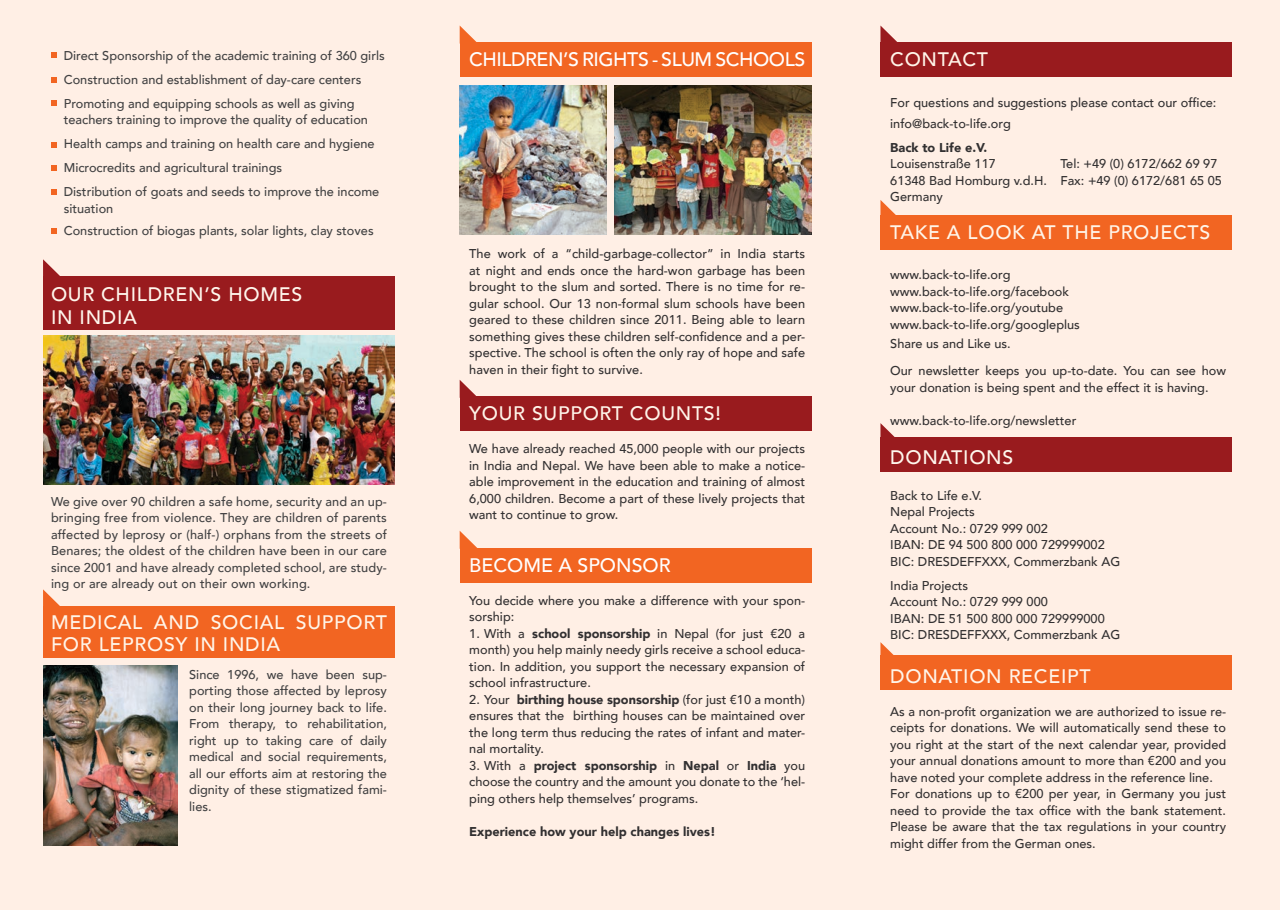
<style>
.page{position:relative;width:1280px;height:910px;background:#ffefe5}
.page>*{position:absolute;margin:0;border:0;box-sizing:border-box;transform-origin:0 0}
.t1{font:500 19.5px/22.5px "Avenir";letter-spacing:.035em;color:#fff5e9}
.t2{font:500 19.5px "Avenir";letter-spacing:.035em;color:#fff7ed}
.t3{font:500 19.5px "Avenir";letter-spacing:.035em;color:#fff5ea}
.t4{font:500 19.5px "Avenir";letter-spacing:-.025em;color:#fff}
.t5{font:500 19.5px "Avenir";color:#fff}
.t6{font:500 12.75px/16.5px "Avenir";color:#323031;text-align:justify}
.t7{font:500 12.75px/16.5px "Avenir";color:#414142;text-align:justify}
.t8{font:900 12.75px "Avenir";color:#323031}
.s1{font-weight:900}
</style>
<div class="page">
<img style="left:43px;top:335px;width:352px;height:150px">
<img style="left:43px;top:665px;width:134px;height:180px">
<svg style="left:43px;top:589px;width:17px;height:17px"></svg>
<div style="left:43px;top:606px;width:352px;height:52px;background:#f26522"></div>
<svg style="left:43px;top:259px;width:17px;height:17px"></svg>
<div style="left:43px;top:276px;width:352px;height:54px;background:#991b1e"></div>
<svg style="left:51px;top:228px;width:6px;height:6px"></svg>
<svg style="left:51px;top:165px;width:6px;height:6px"></svg>
<svg style="left:51px;top:189px;width:6px;height:6px"></svg>
<svg style="left:51px;top:142px;width:6px;height:6px"></svg>
<svg style="left:51px;top:100px;width:6px;height:6px"></svg>
<svg style="left:51px;top:77px;width:6px;height:6px"></svg>
<svg style="left:51px;top:52px;width:6px;height:6px"></svg>
<img style="left:460px;top:85px;width:147px;height:150px">
<img style="left:615px;top:85px;width:196px;height:150px">
<div style="left:880px;top:216px;width:352px;height:34px;background:#f26522"></div>
<svg style="left:880px;top:200px;width:19px;height:16px"></svg>
<div style="left:880px;top:656px;width:352px;height:34px;background:#f26522"></div>
<svg style="left:880px;top:642px;width:19px;height:14px"></svg>
<svg style="left:880px;top:26px;width:19px;height:17px"></svg>
<div style="left:880px;top:43px;width:352px;height:34px;background:#991b1e"></div>
<svg style="left:880px;top:423px;width:19px;height:15px"></svg>
<div style="left:880px;top:438px;width:352px;height:34px;background:#991b1e"></div>
<svg style="left:460px;top:380px;width:18px;height:17px"></svg>
<div style="left:460px;top:397px;width:351px;height:34px;background:#991b1e"></div>
<svg style="left:460px;top:26px;width:18px;height:17px"></svg>
<div style="left:460px;top:43px;width:351px;height:34px;background:#f26522"></div>
<svg style="left:460px;top:531px;width:17px;height:17px"></svg>
<div style="left:460px;top:548px;width:351px;height:35px;background:#f26522"></div>
<p class="t7" style="left:64px;top:47px;width:322px">Direct Sponsorship of the academic training of 360 girls</p>
<p class="t7" style="left:64px;top:71px;width:299px">Construction and establishment of day-care centers</p>
<p class="t7" style="left:64px;top:95px;width:292px">Promoting and equipping schools as well as giving</p>
<p class="t7" style="left:64px;top:111px;width:306px">teachers training to improve the quality of education</p>
<p class="t7" style="left:64px;top:135px;width:312px">Health camps and training on health care and hygiene</p>
<p class="t7" style="left:64px;top:159px;width:220px">Microcredits and agricultural trainings</p>
<p class="t7" style="left:64px;top:183px;width:317px">Distribution of goats and seeds to improve the income situation</p>
<p class="t7" style="left:64px;top:222px;width:311px">Construction of biogas plants, solar lights, clay stoves</p>
<p class="t2" style="left:51px;top:278px;width:253px">OUR CHILDREN’S HOMES</p>
<p class="t2" style="left:51px;top:300px;width:87px">IN INDIA</p>
<p class="t7" style="left:51px;top:492px;width:337px">We give over 90 children a safe home, security and an up&shy;bringing free from violence. They are children of parents affected by leprosy or (half-) orphans from the streets of Benares; the oldest of the children have been in our care since 2001 and have already completed school, are study&shy;ing or are already out on their own working.</p>
<p class="t1" style="left:51px;top:609px;width:337px">MEDICAL AND SOCIAL SUPPORT<br>FOR LEPROSY IN INDIA</p>
<p class="t7" style="left:189px;top:665px;width:199px">Since 1996, we have been sup&shy;porting those affected by leprosy on their long journey back to life.<br>From therapy, to rehabilitation, right up to taking care of daily medical and social requirements, all our efforts aim at restoring the dignity of these stigmatized fami&shy;lies.</p>
<p class="t4" style="left:469px;top:43px;width:337px">CHILDREN’S RIGHTS - SLUM SCHOOLS</p>
<p class="t6" style="left:469px;top:245px;width:337px">The work of a “child-garbage-collector” in India starts at night and ends once the hard-won garbage has been brought to the slum and sorted. There is no time for re&shy;gular school. Our 13 non-formal slum schools have been geared to these children since 2011. Being able to learn something gives these children self-confidence and a per&shy;spective. The school is often the only ray of hope and safe haven in their fight to survive.</p>
<p class="t3" style="left:469px;top:397px;width:253px">YOUR SUPPORT COUNTS!</p>
<p class="t6" style="left:469px;top:440px;width:337px">We have already reached 45,000 people with our projects in India and Nepal. We have been able to make a notice&shy;able improvement in the education and training of almost 6,000 children. Become a part of these lively projects that want to continue to grow.</p>
<p class="t5" style="left:469px;top:548px;width:203px">BECOME A SPONSOR</p>
<p class="t6" style="left:469px;top:591px;width:337px">You decide where you make a difference with your spon&shy;sorship:</p>
<p class="t6" style="left:469px;top:624px;width:337px">1. With a <span class="s1">school sponsorship</span> in Nepal (for just €20 a month) you help mainly needy girls receive a school educa&shy;tion. In addition, you support the necessary expansion of school infrastructure.</p>
<p class="t6" style="left:469px;top:690px;width:337px">2. Your <span class="s1">birthing house sponsorship</span> (for just €10 a month) ensures that the birthing houses can be maintained over the long term thus reducing the rates of infant and mater&shy;nal mortality.</p>
<p class="t6" style="left:469px;top:756px;width:337px">3. With a <span class="s1">project sponsorship</span> in <span class="s1">Nepal</span> or <span class="s1">India</span> you choose the country and the amount you donate to the ‘hel&shy;ping others help themselves’ programs.</p>
<p class="t8" style="left:469px;top:820px;width:248px">Experience how your help changes lives!</p>
<p class="t1" style="left:890px;top:47px;width:99px">CONTACT</p>
<p class="t6" style="left:890px;top:93px;width:328px">For questions and suggestions please contact our office:</p>
<p class="t6" style="left:890px;top:114px;width:122px">info@back-to-life.org</p>
<p class="t8" style="left:890px;top:136px;width:99px">Back to Life e.V.</p>
<p class="t6" style="left:890px;top:155px;width:107px">Louisenstraße 117</p>
<p class="t6" style="left:1060px;top:155px;width:159px">Tel: +49 (0) 6172/662 69 97</p>
<p class="t6" style="left:890px;top:171px;width:333px">61348 Bad Homburg v.d.H. Fax: +49 (0) 6172/681 65 05</p>
<p class="t6" style="left:890px;top:188px;width:54px">Germany</p>
<p class="t1" style="left:890px;top:220px;width:321px">TAKE A LOOK AT THE PROJECTS</p>
<p class="t6" style="left:890px;top:266px;width:122px">www.back-to-life.org</p>
<p class="t6" style="left:890px;top:282px;width:180px">www.back-to-life.org/facebook</p>
<p class="t6" style="left:890px;top:299px;width:174px">www.back-to-life.org/youtube</p>
<p class="t6" style="left:890px;top:315px;width:191px">www.back-to-life.org/googleplus</p>
<p class="t6" style="left:890px;top:335px;width:122px">Share us and Like us.</p>
<p class="t6" style="left:890px;top:362px;width:337px">Our newsletter keeps you up-to-date. You can see how your donation is being spent and the effect it is having.</p>
<p class="t6" style="left:890px;top:411px;width:188px">www.back-to-life.org/newsletter</p>
<p class="t2" style="left:890px;top:440px;width:125px">DONATIONS</p>
<p class="t6" style="left:890px;top:486px;width:93px">Back to Life e.V.</p>
<p class="t6" style="left:890px;top:503px;width:86px">Nepal Projects</p>
<p class="t6" style="left:890px;top:519px;width:159px">Account No.: 0729 999 002</p>
<p class="t6" style="left:890px;top:536px;width:216px">IBAN: DE 94 500 800 000 729999002</p>
<p class="t6" style="left:890px;top:552px;width:232px">BIC: DRESDEFFXXX, Commerzbank AG</p>
<p class="t6" style="left:890px;top:576px;width:79px">India Projects</p>
<p class="t6" style="left:890px;top:593px;width:159px">Account No.: 0729 999 000</p>
<p class="t6" style="left:890px;top:609px;width:216px">IBAN: DE 51 500 800 000 729999000</p>
<p class="t6" style="left:890px;top:626px;width:232px">BIC: DRESDEFFXXX, Commerzbank AG</p>
<p class="t3" style="left:890px;top:659px;width:202px">DONATION RECEIPT</p>
<p class="t6" style="left:890px;top:702px;width:337px">As a non-profit organization we are authorized to issue re&shy;ceipts for donations. We will automatically send these to you right at the start of the next calendar year, provided your annual donations amount to more than €200 and you have noted your complete address in the reference line.</p>
<p class="t6" style="left:890px;top:785px;width:337px">For donations up to €200 per year, in Germany you just need to provide the tax office with the bank statement.<br>Please be aware that the tax regulations in your country might differ from the German ones.</p>
</div>
